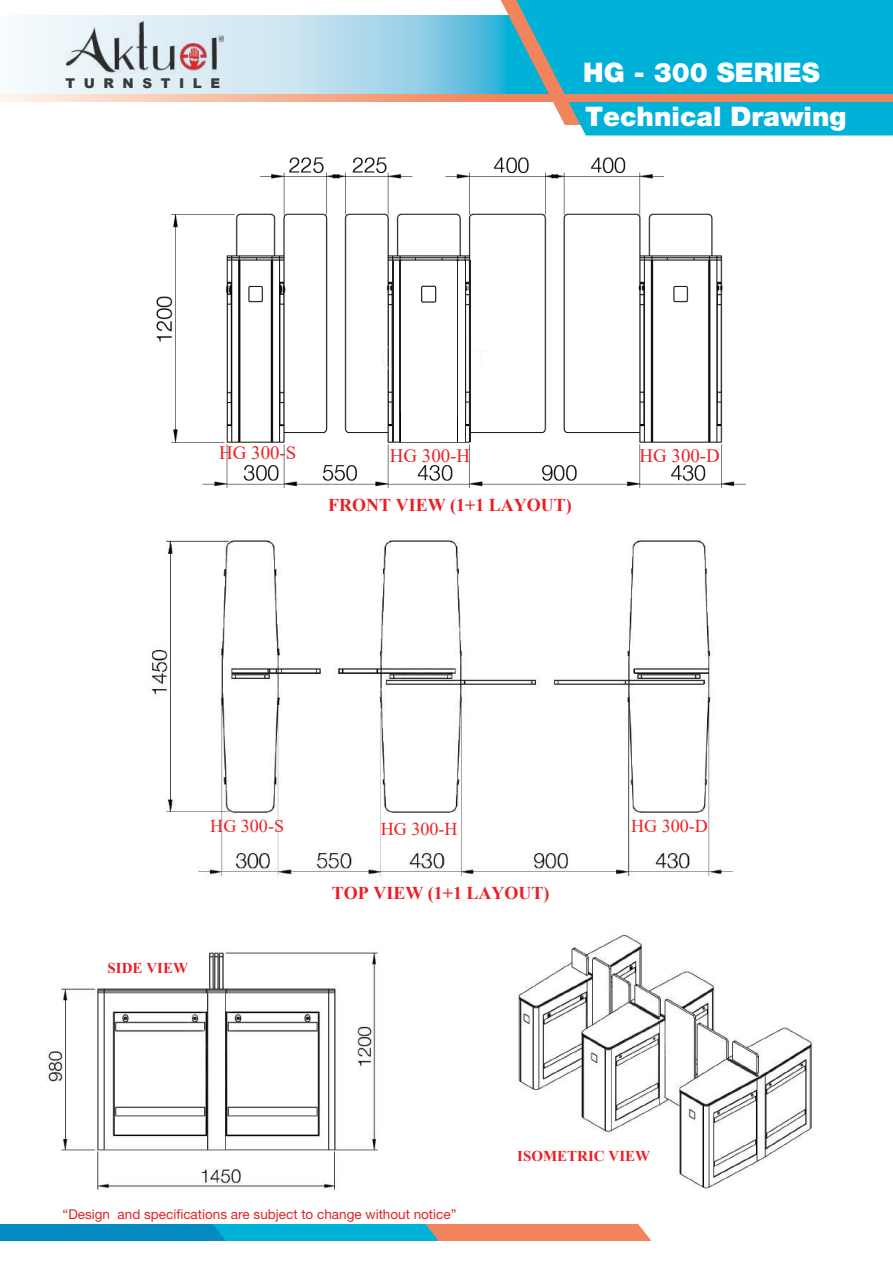
<style>
.page{position:relative;width:893px;height:1263px;background:#fff}
.page>*{position:absolute;margin:0;border:0;box-sizing:border-box;transform-origin:0 0}
.t1{font:900 27px/44.8px "Helvetica Neue LT Pro";color:#fff}
.t2{font:18.9px "Times New Roman";color:#ed2224}
.t3{font:700 18px "Times New Roman";color:#ed1d24}
.t4{font:18px "Times New Roman";color:#ed2224}
.t5{font:700 15px "Times New Roman";color:#ed1d24}
.t6{font:13.5px "Helvetica Neue LT Pro";color:#e32128}
.t7{font:900 13.5px "Arial";letter-spacing:.635em;color:#3a3a3a}
</style>
<div class="page">
<svg style="left:22px;top:16px;width:479px;height:78px;background:#b2dced"></svg>
<svg style="left:501px;top:0;width:15px;height:102px"></svg>
<svg style="left:516px;top:0;width:377px;height:135px;background:#12b1d4"></svg>
<svg style="left:0;top:94px;width:893px;height:7px;background:#f4a281"></svg>
<svg style="left:0;top:1224px;width:652px;height:17px;background:#5295a7"></svg>
<img style="left:67px;top:22px;width:156px;height:62px">
<img style="left:518px;top:934px;width:296px;height:255px">
<img style="left:46px;top:950px;width:332px;height:241px">
<img style="left:149px;top:537px;width:585px;height:340px">
<img style="left:156px;top:157px;width:590px;height:332px">
<hr style="left:399px;top:261px;width:2px;height:152px;background:#231f20">
<hr style="left:456px;top:262px;width:2px;height:156px;background:#231f20">
<div style="left:401px;top:262px;width:55px;height:180px;background:#fff"></div>
<div style="left:421px;top:286px;width:15px;height:17px;border:1px solid #231f20"></div>
<hr style="left:465px;top:260px;width:1px;height:182px;background:#231f20">
<hr style="left:469px;top:260px;width:1px;height:182px;background:#231f20">
<div style="left:458px;top:262px;width:7px;height:180px;background:#fff"></div>
<div style="left:393px;top:262px;width:6px;height:179px;background:#fff"></div>
<hr style="left:392px;top:261px;width:1px;height:181px;background:#231f20">
<p class="t7" style="left:65px;top:73px;width:156px">TURNSTILE</p>
<h1 class="t1" style="left:583px;top:50px;width:265px">HG - 300 SERIES<br>Technical Drawing</h1>
<h2 class="t2" style="left:219px;top:439px;width:79px">HG 300-S</h2>
<h2 class="t2" style="left:390px;top:442px;width:82px">HG 300-H</h2>
<h2 class="t2" style="left:640px;top:442px;width:82px">HG 300-D</h2>
<h3 class="t3" style="left:328px;top:492px;width:245px">FRONT VIEW (1+1 LAYOUT)</h3>
<h3 class="t4" style="left:210px;top:813px;width:75px">HG 300-S</h3>
<h3 class="t4" style="left:381px;top:816px;width:78px">HG 300-H</h3>
<h3 class="t4" style="left:631px;top:813px;width:78px">HG 300-D</h3>
<p class="t5" style="left:108px;top:957px;width:82px">SIDE VIEW</p>
<h3 class="t3" style="left:332px;top:880px;width:219px">TOP VIEW (1+1 LAYOUT)</h3>
<p class="t5" style="left:517px;top:1145px;width:134px">ISOMETRIC VIEW</p>
<p class="t6" style="left:63px;top:1206px;width:395px">“Design and specifications are subject to change without notice”</p>
</div>
